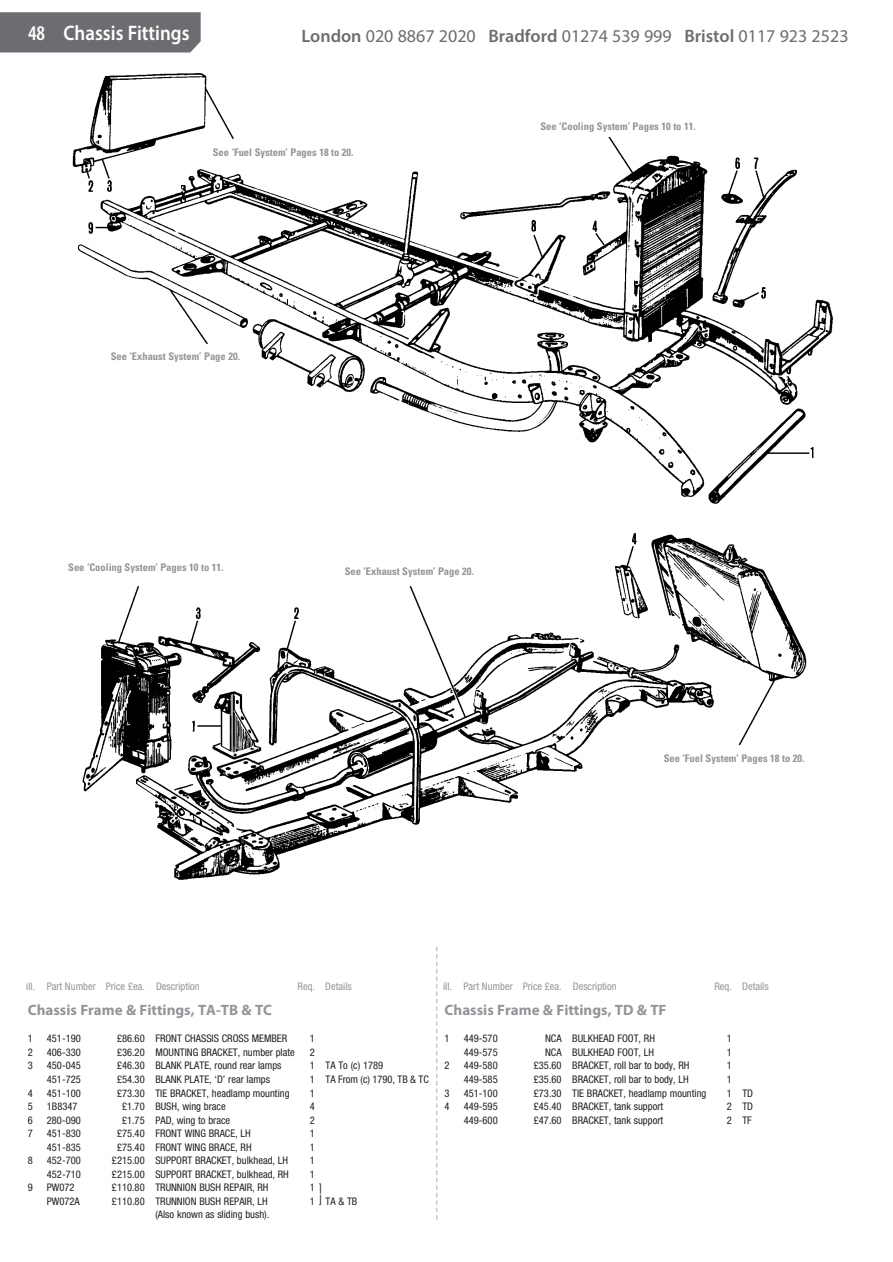
<style>
.page{position:relative;width:893px;height:1262px;background:#fff}
.page>*{position:absolute;margin:0;border:0;box-sizing:border-box;transform-origin:0 0}
.t1{font:600 21px "Myriad Pro";color:#fff;scale:.9 1}
.t2{font:18px "Myriad Pro";color:#6c6d70}
.t3{font:700 15px "Myriad Pro";color:#939598}
.t4{font:10.5px "Moss Listing";color:#231f20}
.t5{font:700 condensed 10.5px "Univers LT Std";color:#939598}
.t6{font:10.5px "Moss Listing";color:#939598}
.s1{font-stretch:condensed}
.s2{font-weight:600}
</style>
<div class="page">
<img style="left:82px;top:537px;width:725px;height:343px">
<img style="left:72px;top:73px;width:760px;height:464px">
<svg style="left:436px;top:946px;width:1px;height:273px"></svg>
<div style="left:0;top:12px;width:201px;height:40px;background:#6c6d70"></div>
<h1 class="t1" style="left:28px;top:19px;width:181px"><span class="s1">48</span> Chassis Fittings</h1>
<h2 class="t2" style="left:301px;top:26px;width:548px"><span class="s2">London</span> 020 8867 2020 <span class="s2">Bradford</span> 01274 539 999 <span class="s2">Bristol</span> 0117 923 2523</h2>
<p class="t5" style="left:213px;top:146px;width:142px">See ‘Fuel System’ Pages 18 to 20.</p>
<p class="t5" style="left:540px;top:120px;width:157px">See ‘Cooling System’ Pages 10 to 11.</p>
<p class="t5" style="left:111px;top:350px;width:131px">See ‘Exhaust System’ Page 20.</p>
<p class="t5" style="left:68px;top:560px;width:157px">See ‘Cooling System’ Pages 10 to 11.</p>
<p class="t5" style="left:345px;top:565px;width:131px">See ‘Exhaust System’ Page 20.</p>
<p class="t5" style="left:663px;top:752px;width:142px">See ‘Fuel System’ Pages 18 to 20.</p>
<p class="t6" style="left:26px;top:978px;width:175px">ill. Part Number Price £ea. Description</p>
<p class="t6" style="left:297px;top:978px;width:56px">Req. Details</p>
<p class="t6" style="left:443px;top:978px;width:175px">ill. Part Number Price £ea. Description</p>
<p class="t6" style="left:714px;top:978px;width:56px">Req. Details</p>
<h3 class="t3" style="left:28px;top:1001px;width:246px">Chassis Frame &amp; Fittings, TA-TB &amp; TC</h3>
<p class="t4" style="left:28px;top:1031px;width:7px">1</p>
<p class="t4" style="left:47px;top:1031px;width:35px">451-190</p>
<p class="t4" style="left:117px;top:1031px;width:172px">£86.60 FRONT CHASSIS CROSS MEMBER</p>
<p class="t4" style="left:310px;top:1031px;width:7px">1</p>
<p class="t4" style="left:28px;top:1045px;width:7px">2</p>
<p class="t4" style="left:47px;top:1045px;width:35px">406-330</p>
<p class="t4" style="left:117px;top:1045px;width:179px">£36.20 MOUNTING BRACKET, number plate</p>
<p class="t4" style="left:310px;top:1045px;width:7px">2</p>
<p class="t4" style="left:28px;top:1058px;width:7px">3</p>
<p class="t4" style="left:47px;top:1058px;width:35px">450-045</p>
<p class="t4" style="left:117px;top:1058px;width:166px">£46.30 BLANK PLATE, round rear lamps</p>
<p class="t4" style="left:310px;top:1058px;width:75px">1 TA To (c) 1789</p>
<p class="t4" style="left:47px;top:1072px;width:35px">451-725</p>
<p class="t4" style="left:117px;top:1072px;width:155px">£54.30 BLANK PLATE, ‘D’ rear lamps</p>
<p class="t4" style="left:310px;top:1072px;width:120px">1 TA From (c) 1790, TB &amp; TC</p>
<p class="t4" style="left:28px;top:1085px;width:7px">4</p>
<p class="t4" style="left:47px;top:1085px;width:35px">451-100</p>
<p class="t4" style="left:117px;top:1085px;width:174px">£73.30 TIE BRACKET, headlamp mounting</p>
<p class="t4" style="left:310px;top:1085px;width:7px">1</p>
<p class="t4" style="left:28px;top:1099px;width:7px">5</p>
<p class="t4" style="left:47px;top:1099px;width:32px">1B8347</p>
<p class="t4" style="left:122px;top:1099px;width:105px">£1.70 BUSH, wing brace</p>
<p class="t4" style="left:310px;top:1099px;width:7px">4</p>
<p class="t4" style="left:28px;top:1112px;width:7px">6</p>
<p class="t4" style="left:47px;top:1112px;width:35px">280-090</p>
<p class="t4" style="left:122px;top:1112px;width:110px">£1.75 PAD, wing to brace</p>
<p class="t4" style="left:310px;top:1112px;width:7px">2</p>
<p class="t4" style="left:28px;top:1126px;width:7px">7</p>
<p class="t4" style="left:47px;top:1126px;width:35px">451-830</p>
<p class="t4" style="left:117px;top:1126px;width:135px">£75.40 FRONT WING BRACE, LH</p>
<p class="t4" style="left:310px;top:1126px;width:7px">1</p>
<p class="t4" style="left:47px;top:1139px;width:35px">451-835</p>
<p class="t4" style="left:117px;top:1139px;width:136px">£75.40 FRONT WING BRACE, RH</p>
<p class="t4" style="left:310px;top:1139px;width:7px">1</p>
<p class="t4" style="left:28px;top:1153px;width:7px">8</p>
<p class="t4" style="left:47px;top:1153px;width:35px">452-700</p>
<p class="t4" style="left:112px;top:1153px;width:178px">£215.00 SUPPORT BRACKET, bulkhead, LH</p>
<p class="t4" style="left:310px;top:1153px;width:7px">1</p>
<p class="t4" style="left:47px;top:1166px;width:35px">452-710</p>
<p class="t4" style="left:112px;top:1166px;width:178px">£215.00 SUPPORT BRACKET, bulkhead, RH</p>
<p class="t4" style="left:310px;top:1166px;width:7px">1</p>
<p class="t4" style="left:28px;top:1180px;width:7px">9</p>
<p class="t4" style="left:47px;top:1180px;width:29px">PW072</p>
<p class="t4" style="left:112px;top:1180px;width:158px">£110.80 TRUNNION BUSH REPAIR, RH</p>
<p class="t4" style="left:310px;top:1180px;width:14px">1 {</p>
<p class="t4" style="left:47px;top:1193px;width:35px">PW072A</p>
<p class="t4" style="left:112px;top:1193px;width:157px">£110.80 TRUNNION BUSH REPAIR, LH</p>
<p class="t4" style="left:310px;top:1193px;width:49px">1 } TA &amp; TB</p>
<p class="t4" style="left:155px;top:1207px;width:115px">(Also known as sliding bush).</p>
<h3 class="t3" style="left:444px;top:1001px;width:223px">Chassis Frame &amp; Fittings, TD &amp; TF</h3>
<p class="t4" style="left:444px;top:1031px;width:7px">1</p>
<p class="t4" style="left:464px;top:1031px;width:35px">449-570</p>
<p class="t4" style="left:545px;top:1031px;width:111px">NCA BULKHEAD FOOT, RH</p>
<p class="t4" style="left:726px;top:1031px;width:7px">1</p>
<p class="t4" style="left:464px;top:1045px;width:35px">449-575</p>
<p class="t4" style="left:545px;top:1045px;width:111px">NCA BULKHEAD FOOT, LH</p>
<p class="t4" style="left:726px;top:1045px;width:7px">1</p>
<p class="t4" style="left:444px;top:1058px;width:7px">2</p>
<p class="t4" style="left:464px;top:1058px;width:35px">449-580</p>
<p class="t4" style="left:534px;top:1058px;width:157px">£35.60 BRACKET, roll bar to body, RH</p>
<p class="t4" style="left:726px;top:1058px;width:7px">1</p>
<p class="t4" style="left:464px;top:1072px;width:35px">449-585</p>
<p class="t4" style="left:534px;top:1072px;width:156px">£35.60 BRACKET, roll bar to body, LH</p>
<p class="t4" style="left:726px;top:1072px;width:7px">1</p>
<p class="t4" style="left:444px;top:1085px;width:7px">3</p>
<p class="t4" style="left:464px;top:1085px;width:35px">451-100</p>
<p class="t4" style="left:534px;top:1085px;width:174px">£73.30 TIE BRACKET, headlamp mounting</p>
<p class="t4" style="left:726px;top:1085px;width:28px">1 TD</p>
<p class="t4" style="left:444px;top:1099px;width:7px">4</p>
<p class="t4" style="left:464px;top:1099px;width:35px">449-595</p>
<p class="t4" style="left:534px;top:1099px;width:131px">£45.40 BRACKET, tank support</p>
<p class="t4" style="left:726px;top:1099px;width:28px">2 TD</p>
<p class="t4" style="left:464px;top:1112px;width:35px">449-600</p>
<p class="t4" style="left:534px;top:1112px;width:131px">£47.60 BRACKET, tank support</p>
<p class="t4" style="left:726px;top:1112px;width:27px">2 TF</p>
</div>
